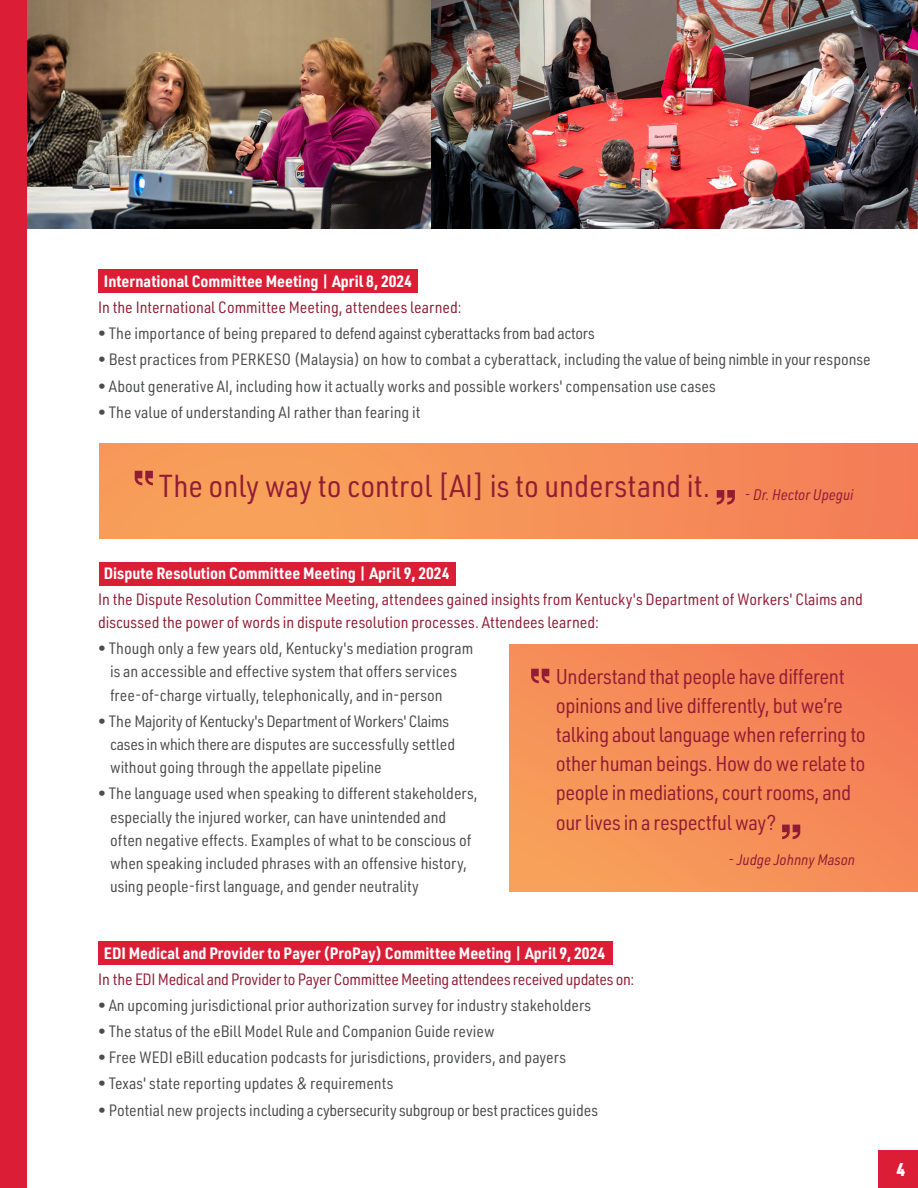
<style>
.page{position:relative;width:918px;height:1188px;background:#fff}
.page>*{position:absolute;margin:0;border:0;box-sizing:border-box;transform-origin:0 0}
.t1{font:31.05px "URWDIN Semi Cond";color:#911d35}
.t2{font:21px/29.1px "URWDIN Semi Cond";letter-spacing:-.02em;color:#911d35}
.t3{font:900 18.15px "URWDIN Semi Cond";color:#fff}
.t4{font:16.05px/23.2px "URWDIN Semi Cond";color:#4b4c4d}
.t5{font:16.05px/23.2px "URWDIN Semi Cond";color:#911d35}
.t6{font:700 16.05px "URWDIN Semi Cond";color:#fff}
.t7{font:16.05px "URWDIN Semi Cond";letter-spacing:-.02em;color:#911d35}
.t8{font:italic 15px "URWDIN Semi Cond";color:#911d35}
</style>
<div class="page">
<img style="left:431px;top:0;width:487px;height:229px">
<img style="left:27px;top:0;width:404px;height:229px">
<div style="left:879px;top:1151px;width:39px;height:37px;background:#db1d35"></div>
<div style="left:0;top:0;width:27px;height:1188px;background:#db1d35"></div>
<div style="left:98px;top:941px;width:514px;height:24px;background:#db1d35"></div>
<div style="left:98px;top:270px;width:320px;height:23px;background:#db1d35"></div>
<div style="left:99px;top:562px;width:357px;height:24px;background:#db1d35"></div>
<div style="left:99px;top:443px;width:819px;height:95px;background:linear-gradient(to right,#f8a65a,#f47f57)"></div>
<svg style="left:717px;top:490px;width:18px;height:15px"></svg>
<svg style="left:135px;top:471px;width:18px;height:14px"></svg>
<div style="left:510px;top:645px;width:408px;height:246px;background:linear-gradient(to right,#f79b5a,#f47e57)"></div>
<svg style="left:782px;top:825px;width:18px;height:14px"></svg>
<svg style="left:531px;top:669px;width:18px;height:14px"></svg>
<p class="t6" style="left:104px;top:270px;width:310px">International Committee Meeting | April 8, 2024</p>
<p class="t5" style="left:98px;top:295px;width:365px">In the International Committee Meeting, attendees learned:</p>
<p class="t4" style="left:98px;top:321px;width:498px">• The importance of being prepared to defend against cyberattacks from bad actors</p>
<p class="t4" style="left:98px;top:348px;width:774px">• Best practices from PERKESO (Malaysia) on how to combat a cyberattack, including the value of being nimble in your response</p>
<p class="t4" style="left:98px;top:374px;width:619px">• About generative AI, including how it actually works and possible workers' compensation use cases</p>
<p class="t4" style="left:98px;top:400px;width:324px">• The value of understanding AI rather than fearing it</p>
<h1 class="t1" style="left:159px;top:466px;width:696px">The only way to control [AI] is to understand it. <sub>-</sub> <sub>Dr.</sub> <sub>Hector</sub> <sub>Upegui</sub></h1>
<p class="t6" style="left:104px;top:562px;width:347px">Dispute Resolution Committee Meeting | April 9, 2024</p>
<p class="t5" style="left:98px;top:587px;width:766px">In the Dispute Resolution Committee Meeting, attendees gained insights from Kentucky's Department of Workers' Claims and discussed the power of words in dispute resolution processes. Attendees learned:</p>
<p class="t4" style="left:110px;top:637px;width:365px;text-indent:-12px">• Though only a few years old, Kentucky's mediation program is an accessible and effective system that offers services free-of-charge virtually, telephonically, and in-person</p>
<p class="t4" style="left:110px;top:709px;width:347px;text-indent:-12px">• The Majority of Kentucky's Department of Workers' Claims cases in which there are disputes are successfully settled without going through the appellate pipeline</p>
<p class="t4" style="left:110px;top:782px;width:369px;text-indent:-12px">• The language used when speaking to different stakeholders, especially the injured worker, can have unintended and often negative effects. Examples of what to be conscious of when speaking included phrases with an offensive history, using people-first language, and gender neutrality</p>
<h2 class="t2" style="left:556px;top:661px;width:312px">Understand that people have different opinions and live differently, but we’re talking about language when referring to other human beings. How do we relate to people in mediations, court rooms, and our lives in a respectful way?</h2>
<p class="t8" style="left:728px;top:850px;width:128px">- Judge Johnny Mason</p>
<p class="t6" style="left:104px;top:942px;width:503px">EDI Medical and Provider to Payer (ProPay) Committee Meeting | April 9, 2024</p>
<p class="t7" style="left:98px;top:968px;width:538px">In the EDI Medical and Provider to Payer Committee Meeting attendees received updates on:</p>
<p class="t4" style="left:98px;top:993px;width:495px">• An upcoming jurisdictional prior authorization survey for industry stakeholders</p>
<p class="t4" style="left:98px;top:1019px;width:398px">• The status of the eBill Model Rule and Companion Guide review</p>
<p class="t4" style="left:98px;top:1045px;width:469px">• Free WEDI eBill education podcasts for jurisdictions, providers, and payers</p>
<p class="t4" style="left:98px;top:1072px;width:297px">• Texas' state reporting updates &amp; requirements</p>
<p class="t4" style="left:98px;top:1098px;width:502px">• Potential new projects including a cybersecurity subgroup or best practices guides</p>
<p class="t3" style="left:896px;top:1157px;width:10px">4</p>
</div>
